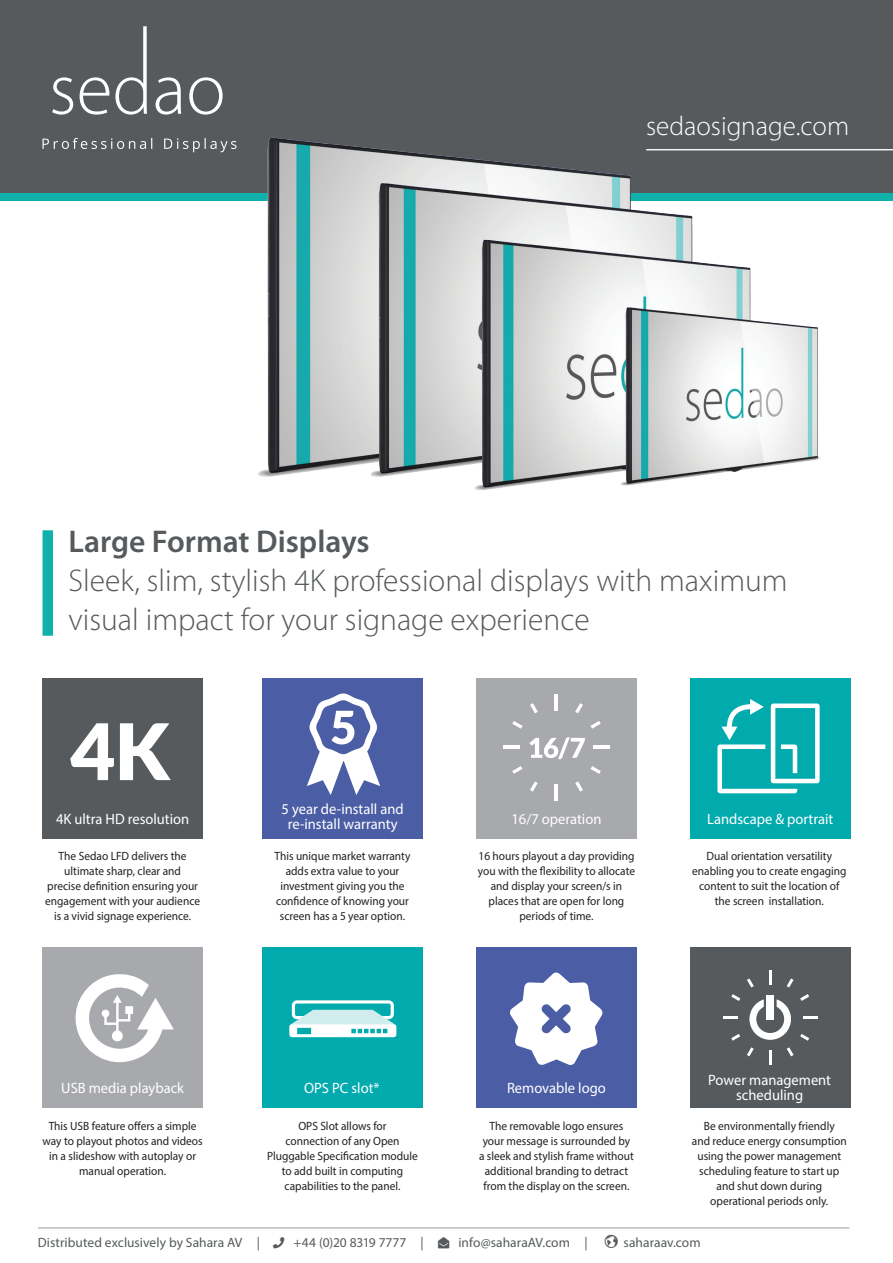
<style>
.page{position:relative;width:893px;height:1263px;background:#fff}
.page>*{position:absolute;margin:0;border:0;box-sizing:border-box;transform-origin:0 0}
.t1{font:300 31.5px/39px "Myriad Pro";color:#565a5c}
.t2{font:300 27.15px "Myriad Pro";color:#fff}
.t3{font:15px/15px "Myriad Pro";color:#fff;text-align:center}
.t4{font:13.5px "Myriad Pro";color:#565a5c}
.t5{font:12px/15px "Myriad Pro";color:#231f20;text-align:center;scale:.95 1}
.s1{font-weight:600}
</style>
<div class="page">
<div style="left:0;top:0;width:893px;height:201px;background:#565a5c"></div>
<div style="left:0;top:194px;width:893px;height:7px;background:#11b1ab"></div>
<div style="left:43px;top:530px;width:10px;height:106px;background:#11b1ab"></div>
<hr style="left:646px;top:149px;width:247px;height:1px;background:#fff">
<img style="left:249px;top:137px;width:594px;height:353px">
<div style="left:43px;top:948px;width:160px;height:160px;background:#a8a9ad"></div>
<svg style="left:52px;top:77px;width:21px;height:38px"></svg>
<svg style="left:80px;top:77px;width:29px;height:38px"></svg>
<svg style="left:115px;top:26px;width:32px;height:89px"></svg>
<svg style="left:156px;top:77px;width:25px;height:38px"></svg>
<svg style="left:189px;top:77px;width:34px;height:38px"></svg>
<svg style="left:43px;top:138px;width:194px;height:14px"></svg>
<hr style="left:38px;top:1228px;width:811px;height:1px;background:#9b9a9c">
<div style="left:43px;top:678px;width:160px;height:160px;background:#565a5c"></div>
<svg style="left:70px;top:723px;width:44px;height:57px"></svg>
<svg style="left:120px;top:723px;width:51px;height:57px"></svg>
<div style="left:262px;top:678px;width:161px;height:160px;background:#4b5da5"></div>
<svg style="left:307px;top:693px;width:73px;height:102px"></svg>
<div style="left:476px;top:678px;width:161px;height:160px;background:#a8a9ad"></div>
<svg style="left:529px;top:737px;width:56px;height:22px"></svg>
<hr style="left:503px;top:746px;width:16px;height:3px;background:#fff">
<hr style="left:594px;top:746px;width:16px;height:3px;background:#fff">
<hr style="left:555px;top:694px;width:3px;height:16px;background:#fff">
<hr style="left:555px;top:784px;width:3px;height:17px;background:#fff">
<svg style="left:512px;top:721px;width:10px;height:8px"></svg>
<svg style="left:530px;top:703px;width:8px;height:10px"></svg>
<svg style="left:575px;top:703px;width:8px;height:10px"></svg>
<svg style="left:590px;top:721px;width:11px;height:8px"></svg>
<svg style="left:591px;top:766px;width:10px;height:8px"></svg>
<svg style="left:575px;top:781px;width:8px;height:11px"></svg>
<svg style="left:530px;top:781px;width:8px;height:11px"></svg>
<svg style="left:512px;top:766px;width:10px;height:8px"></svg>
<div style="left:690px;top:678px;width:160px;height:160px;background:#00aaad"></div>
<svg style="left:717px;top:699px;width:103px;height:94px"></svg>
<div style="left:476px;top:948px;width:161px;height:160px;background:#4b5da5"></div>
<svg style="left:510px;top:972px;width:93px;height:93px"></svg>
<div style="left:262px;top:948px;width:161px;height:160px;background:#00aaad"></div>
<svg style="left:289px;top:1000px;width:107px;height:37px"></svg>
<svg style="left:75px;top:974px;width:99px;height:89px"></svg>
<div style="left:690px;top:948px;width:160px;height:160px;background:#565a5c"></div>
<hr style="left:723px;top:1016px;width:14px;height:3px;background:#fff">
<hr style="left:803px;top:1016px;width:14px;height:3px;background:#fff">
<hr style="left:769px;top:970px;width:3px;height:15px;background:#fff">
<hr style="left:769px;top:1050px;width:3px;height:14px;background:#fff">
<svg style="left:731px;top:994px;width:9px;height:7px"></svg>
<svg style="left:747px;top:978px;width:7px;height:9px"></svg>
<svg style="left:787px;top:978px;width:6px;height:9px"></svg>
<svg style="left:800px;top:994px;width:9px;height:7px"></svg>
<svg style="left:800px;top:1034px;width:9px;height:7px"></svg>
<svg style="left:787px;top:1047px;width:7px;height:9px"></svg>
<svg style="left:747px;top:1047px;width:7px;height:9px"></svg>
<svg style="left:731px;top:1034px;width:9px;height:7px"></svg>
<svg style="left:749px;top:999px;width:42px;height:41px"></svg>
<div style="left:767px;top:995px;width:7px;height:24px;background:#fff"></div>
<p class="t2" style="left:646px;top:110px;width:205px">sedaosignage.com</p>
<p class="t1" style="left:69px;top:522px;width:721px"><span class="s1">Large Format Displays<br></span>Sleek, slim, stylish 4K professional displays with maximum visual impact for your signage experience</p>
<p class="t3" style="left:56px;top:811px;width:135px">4K ultra HD resolution</p>
<p class="t3" style="left:282px;top:801px;width:124px">5 year de-install and re-install warranty</p>
<p class="t3" style="left:511px;top:811px;width:91px">16/7 operation</p>
<p class="t3" style="left:707px;top:811px;width:128px">Landscape &amp; portrait</p>
<p class="t5" style="left:45px;top:848px;width:165px">The Sedao LFD delivers the ultimate sharp, clear and<br>precise definition ensuring your engagement with your audience is a vivid signage experience.</p>
<p class="t5" style="left:275px;top:848px;width:145px">This unique market warranty adds extra value to your investment giving you the confidence of knowing your screen has a 5 year option.</p>
<p class="t5" style="left:478px;top:848px;width:167px">16 hours playout a day providing you with the flexibility to allocate and display your screen/s in places that are open for long periods of time.</p>
<p class="t5" style="left:692px;top:848px;width:164px">Dual orientation versatility enabling you to create engaging content to suit the location of the screen installation.</p>
<p class="t3" style="left:61px;top:1080px;width:124px">USB media playback</p>
<p class="t3" style="left:304px;top:1080px;width:77px">OPS PC slot*</p>
<p class="t3" style="left:507px;top:1080px;width:100px">Removable logo</p>
<p class="t3" style="left:708px;top:1072px;width:124px">Power management scheduling</p>
<p class="t5" style="left:43px;top:1119px;width:170px">This USB feature offers a simple way to playout photos and videos in a slideshow with autoplay or manual operation.</p>
<p class="t5" style="left:267px;top:1119px;width:160px">OPS Slot allows for<br>connection of any Open<br>Pluggable Specification module to add built in computing capabilities to the panel.</p>
<p class="t5" style="left:479px;top:1119px;width:165px">The removable logo ensures your message is surrounded by a sleek and stylish frame without additional branding to detract from the display on the screen.</p>
<p class="t5" style="left:692px;top:1119px;width:165px">Be environmentally friendly<br>and reduce energy consumption using the power management scheduling feature to start up and shut down during operational periods only.</p>
<p class="t4" style="left:38px;top:1234px;width:664px">Distributed exclusively by Sahara AV | □■ +44 (0)20 8319 7777 | ■❖●□■ info@saharaAV.com | ❖ saharaav.com</p>
</div>
